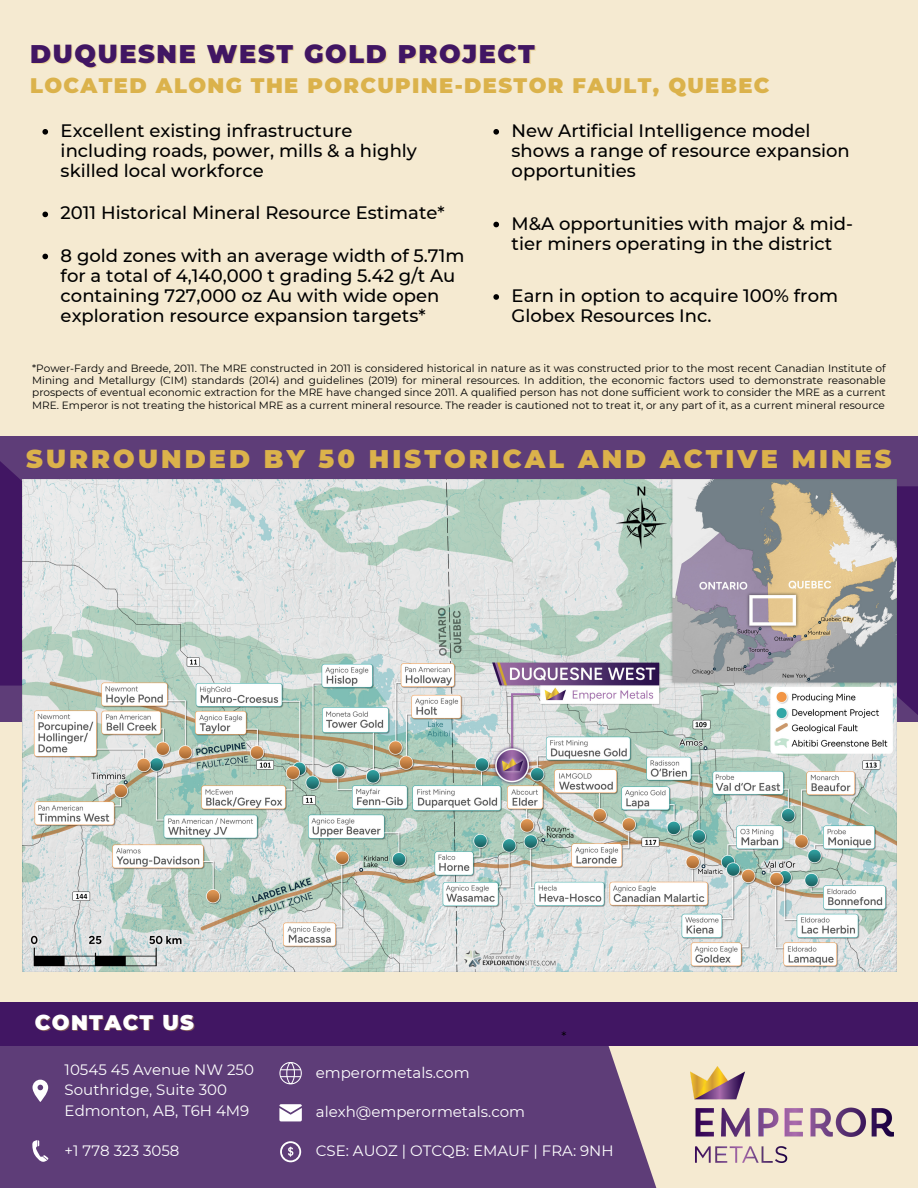
<style>
.page{position:relative;width:918px;height:1188px;background:#f5ead1}
.page>*{position:absolute;margin:0;border:0;box-sizing:border-box;transform-origin:0 0}
.t1{font:900 25.5px "Montserrat";letter-spacing:.12em;color:#dbb24b}
.t2{font:900 25.5px "Montserrat";letter-spacing:.065em;color:#411663}
.t3{font:900 21px "Montserrat";letter-spacing:.065em;color:#dbb24b}
.t4{font:900 21px "Montserrat";letter-spacing:.065em;color:#fff}
.t5{font:500 18px/20.2px "Montserrat";color:#000}
.t6{font:15px/20.2px "Montserrat";color:#fff}
.t7{font:12.9px "Montserrat";color:#000}
.t8{font:10.5px/12.3px "Montserrat";color:#000;text-align:justify}
</style>
<div class="page">
<div style="left:0;top:436px;width:918px;height:285px;background:#5e3d78"></div>
<svg style="left:896px;top:486px;width:22px;height:240px;background:#492168"></svg>
<svg style="left:0;top:461px;width:247px;height:225px;fill:#411663"></svg>
<div style="left:0;top:1045px;width:665px;height:143px;background:#5e3d78"></div>
<img style="left:691px;top:1067px;width:202px;height:95px">
<div style="left:0;top:1002px;width:918px;height:43px;background:#411663"></div>
<img style="left:22px;top:480px;width:874px;height:491px">
<svg style="left:32px;top:1080px;width:16px;height:22px"></svg>
<svg style="left:279px;top:1062px;width:23px;height:22px"></svg>
<svg style="left:32px;top:1140px;width:16px;height:22px"></svg>
<svg style="left:279px;top:1104px;width:23px;height:17px"></svg>
<svg style="left:280px;top:1141px;width:21px;height:21px"></svg>
<svg style="left:42px;top:129px;width:6px;height:6px"></svg>
<svg style="left:42px;top:212px;width:6px;height:5px"></svg>
<svg style="left:42px;top:254px;width:6px;height:5px"></svg>
<svg style="left:493px;top:129px;width:6px;height:6px"></svg>
<svg style="left:493px;top:222px;width:6px;height:5px"></svg>
<svg style="left:493px;top:294px;width:6px;height:6px"></svg>
<p class="t2" style="left:30px;top:38px;width:506px">DUQUESNE WEST GOLD PROJECT</p>
<p class="t3" style="left:30px;top:73px;width:741px">LOCATED ALONG THE PORCUPINE-DESTOR FAULT, QUEBEC</p>
<p class="t5" style="left:61px;top:120px;width:358px">Excellent existing infrastructure including roads, power, mills &amp; a highly skilled local workforce</p>
<p class="t5" style="left:61px;top:203px;width:386px">2011 Historical Mineral Resource Estimate*</p>
<p class="t5" style="left:61px;top:245px;width:405px">8 gold zones with an average width of 5.71m for a total of 4,140,000 t grading 5.42 g/t Au containing 727,000 oz Au with wide open exploration resource expansion targets*</p>
<p class="t5" style="left:512px;top:120px;width:340px">New Artificial Intelligence model shows a range of resource expansion opportunities</p>
<p class="t5" style="left:512px;top:213px;width:343px">M&amp;A opportunities with major &amp; mid&shy;tier miners operating in the district</p>
<p class="t5" style="left:512px;top:285px;width:328px">Earn in option to acquire 100% from<br>Globex Resources Inc.</p>
<p class="t8" style="left:32px;top:362px;width:855px">*Power-Fardy and Breede, 2011. The MRE constructed in 2011 is considered historical in nature as it was constructed prior to the most recent Canadian Institute of Mining and Metallurgy (CIM) standards (2014) and guidelines (2019) for mineral resources. In addition, the economic factors used to demonstrate reasonable prospects of eventual economic extraction for the MRE have changed since 2011. A qualified person has not done sufficient work to consider the MRE as a current MRE. Emperor is not treating the historical MRE as a current mineral resource. The reader is cautioned not to treat it, or any part of it, as a current mineral resource</p>
<p class="t1" style="left:26px;top:443px;width:867px">SURROUNDED BY 50 HISTORICAL AND ACTIVE MINES</p>
<p class="t4" style="left:35px;top:1010px;width:161px">CONTACT US</p>
<p class="t7" style="left:562px;top:1029px;width:6px">*</p>
<p class="t6" style="left:65px;top:1060px;width:191px">10545 45 Avenue NW 250<br>Southridge, Suite 300<br>Edmonton, AB, T6H 4M9</p>
<p class="t6" style="left:316px;top:1062px;width:155px">emperormetals.com</p>
<p class="t6" style="left:65px;top:1140px;width:116px">+1 778 323 3058</p>
<p class="t6" style="left:316px;top:1102px;width:211px">alexh@emperormetals.com</p>
<p class="t6" style="left:316px;top:1141px;width:299px">CSE: AUOZ | OTCQB: EMAUF | FRA: 9NH</p>
</div>
